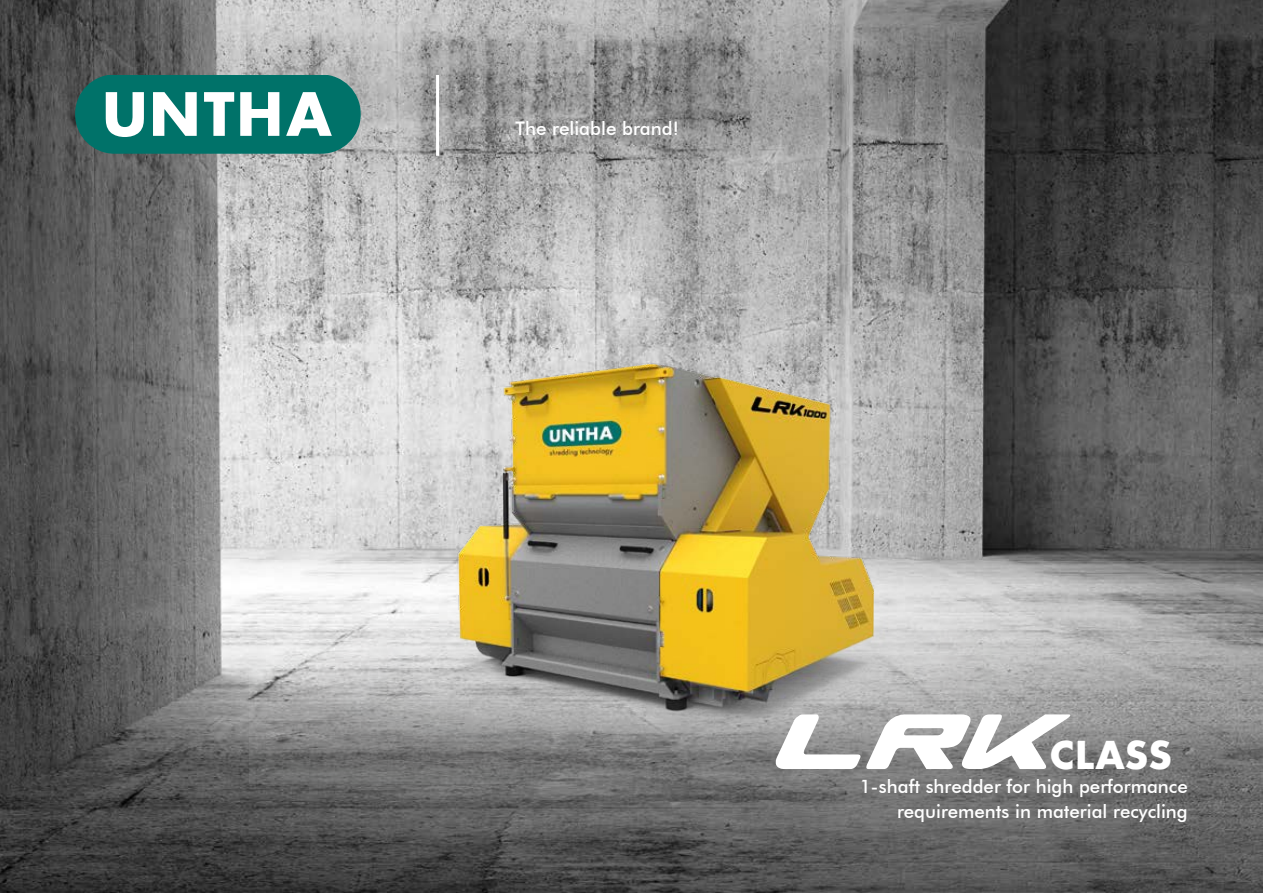
<style>
.page{position:relative;width:1263px;height:893px;background:#fff}
.page>*{position:absolute;margin:0;border:0;box-sizing:border-box;transform-origin:0 0}
.t1{font:700 42.3px "Futura PT";color:#fff}
.t2{font:500 18.75px "Futura BT";color:#fff}
.t3{font:500 18.6px/25.5px "Futura BT";color:#fff;text-align:right}
.s1{font-family:"Sea Dog 2001";font-weight:400;font-style:italic;font-size:76.5px}
</style>
<div class="page">
<img style="left:0;top:0;width:1263px;height:893px">
<div style="left:75px;top:75px;width:286px;height:79px;background:#007269;border-radius:39px"></div>
<svg style="left:106px;top:92px;width:38px;height:45px"></svg>
<svg style="left:153px;top:92px;width:44px;height:44px"></svg>
<svg style="left:204px;top:92px;width:30px;height:44px"></svg>
<svg style="left:240px;top:92px;width:39px;height:44px"></svg>
<svg style="left:286px;top:92px;width:46px;height:44px"></svg>
<hr style="left:436px;top:75px;width:3px;height:81px;background:#fff">
<img style="left:250px;top:285px;width:887px;height:499px">
<p class="t2" style="left:515px;top:117px;width:165px">The reliable brand!</p>
<h1 class="t1" style="left:767px;top:728px;width:407px"><span class="s1">LRK</span>CLASS</h1>
<p class="t3" style="left:860px;top:773px;width:330px">1-shaft shredder for high performance requirements in material recycling</p>
</div>
